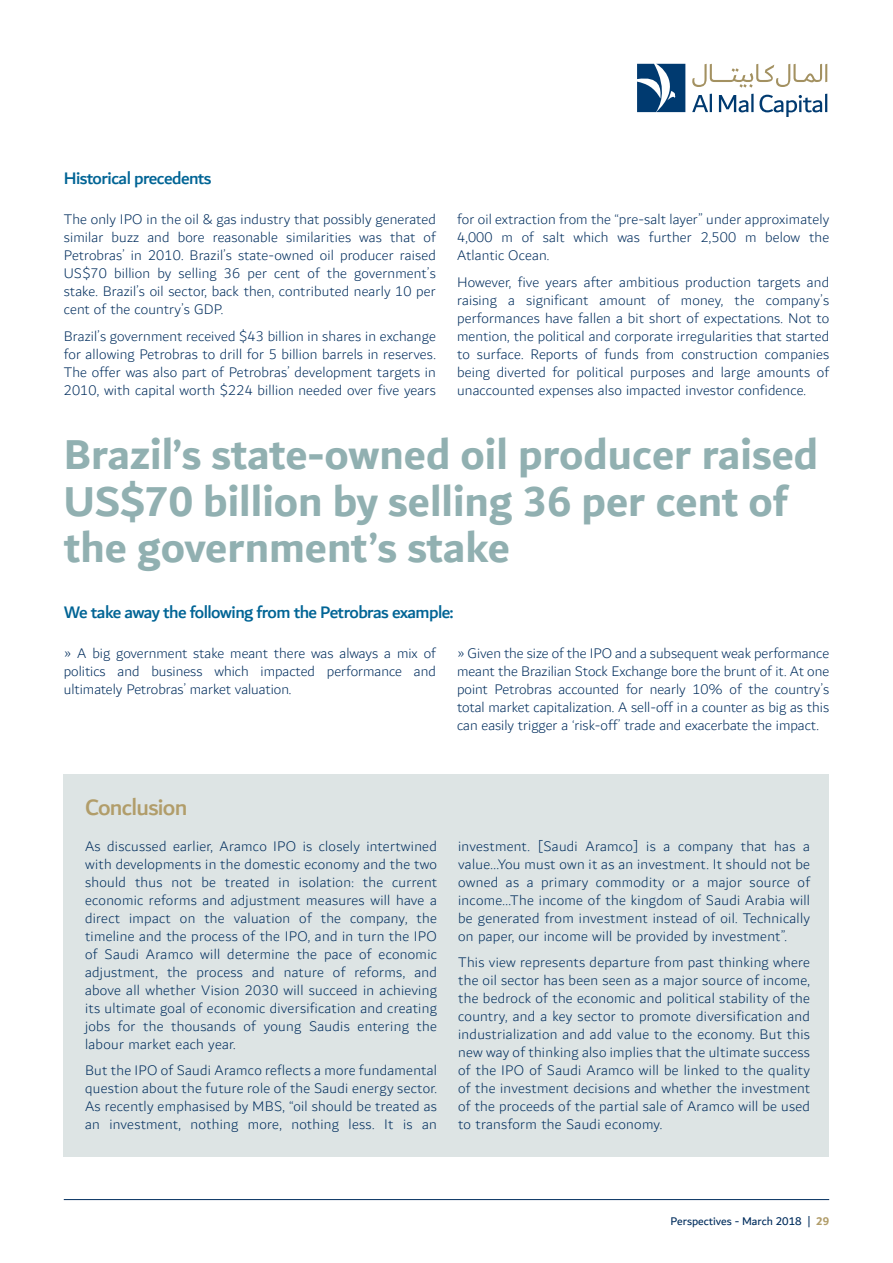
<style>
.page{position:relative;width:893px;height:1263px;background:#fff}
.page>*{position:absolute;margin:0;border:0;box-sizing:border-box;transform-origin:0 0}
.t1{font:700 45px/46.5px "Dubai";color:#91b0b1}
.t2{font:500 24px "Dubai";letter-spacing:-.03em;color:#b19d6a}
.t3{font:500 18px "Dubai";letter-spacing:-.03em;color:#006495}
.t4{font:300 15px/18px "Dubai";letter-spacing:.01em;color:#002d5d;text-align:justify}
.t5{font:12px "Dubai";color:#002d5d}
.s1{font-weight:700;color:#b19d6a}
</style>
<div class="page">
<div style="left:64px;top:774px;width:765px;height:383px;background:#dde4e4"></div>
<svg style="left:637px;top:64px;width:48px;height:48px"></svg>
<svg style="left:692px;top:94px;width:20px;height:18px"></svg>
<svg style="left:719px;top:95px;width:29px;height:17px"></svg>
<hr style="left:751px;top:94px;width:3px;height:18px;background:#003a70">
<svg style="left:759px;top:94px;width:68px;height:23px"></svg>
<svg style="left:692px;top:64px;width:135px;height:24px"></svg>
<hr style="left:64px;top:1199px;width:765px;height:1px;background:#002d5d">
<p class="t3" style="left:64px;top:167px;width:149px">Historical precedents</p>
<p class="t4" style="left:64px;top:210px;width:374px">The only IPO in the oil &amp; gas industry that possibly generated similar buzz and bore reasonable similarities was that of Petrobras’ in 2010. Brazil’s state-owned oil producer raised US$70 billion by selling 36 per cent of the government’s stake. Brazil’s oil sector, back then, contributed nearly 10 per cent of the country’s GDP.</p>
<p class="t4" style="left:64px;top:327px;width:374px">Brazil’s government received $43 billion in shares in exchange for allowing Petrobras to drill for 5 billion barrels in reserves.<br>The offer was also part of Petrobras’ development targets in 2010, with capital worth $224 billion needed over five years</p>
<p class="t4" style="left:457px;top:210px;width:374px">for oil extraction from the “pre-salt layer” under approximately 4,000 m of salt which was further 2,500 m below the Atlantic Ocean.</p>
<p class="t4" style="left:457px;top:273px;width:374px">However, five years after ambitious production targets and raising a significant amount of money, the company’s performances have fallen a bit short of expectations. Not to mention, the political and corporate irregularities that started to surface. Reports of funds from construction companies being diverted for political purposes and large amounts of unaccounted expenses also impacted investor confidence.</p>
<h1 class="t1" style="left:64px;top:431px;width:756px">Brazil’s state-owned oil producer raised<br>US$70 billion by selling 36 per cent of the government’s stake</h1>
<p class="t3" style="left:64px;top:601px;width:391px">We take away the following from the Petrobras example:</p>
<p class="t4" style="left:64px;top:644px;width:374px">» A big government stake meant there was always a mix of politics and business which impacted performance and ultimately Petrobras’ market valuation.</p>
<p class="t4" style="left:457px;top:644px;width:374px">» Given the size of the IPO and a subsequent weak performance meant the Brazilian Stock Exchange bore the brunt of it. At one point Petrobras accounted for nearly 10% of the country’s total market capitalization. A sell-off in a counter as big as this can easily trigger a ‘risk-off’ trade and exacerbate the impact.</p>
<h2 class="t2" style="left:85px;top:792px;width:104px">Conclusion</h2>
<p class="t4" style="left:85px;top:837px;width:353px">As discussed earlier, Aramco IPO is closely intertwined with developments in the domestic economy and the two should thus not be treated in isolation: the current economic reforms and adjustment measures will have a direct impact on the valuation of the company, the timeline and the process of the IPO, and in turn the IPO of Saudi Aramco will determine the pace of economic adjustment, the process and nature of reforms, and above all whether Vision 2030 will succeed in achieving its ultimate goal of economic diversification and creating jobs for the thousands of young Saudis entering the labour market each year.</p>
<p class="t4" style="left:85px;top:1061px;width:353px">But the IPO of Saudi Aramco reflects a more fundamental question about the future role of the Saudi energy sector.<br>As recently emphasised by MBS, “oil should be treated as an investment, nothing more, nothing less. It is an</p>
<p class="t4" style="left:458px;top:837px;width:353px">investment. [Saudi Aramco] is a company that has a value…You must own it as an investment. It should not be owned as a primary commodity or a major source of income…The income of the kingdom of Saudi Arabia will be generated from investment instead of oil. Technically on paper, our income will be provided by investment”.</p>
<p class="t4" style="left:458px;top:953px;width:353px">This view represents departure from past thinking where the oil sector has been seen as a major source of income, the bedrock of the economic and political stability of the country, and a key sector to promote diversification and industrialization and add value to the economy. But this new way of thinking also implies that the ultimate success of the IPO of Saudi Aramco will be linked to the quality of the investment decisions and whether the investment of the proceeds of the partial sale of Aramco will be used to transform the Saudi economy.</p>
<p class="t5" style="left:671px;top:1214px;width:160px">Perspectives - March 2018 | <span class="s1">29</span></p>
</div>
